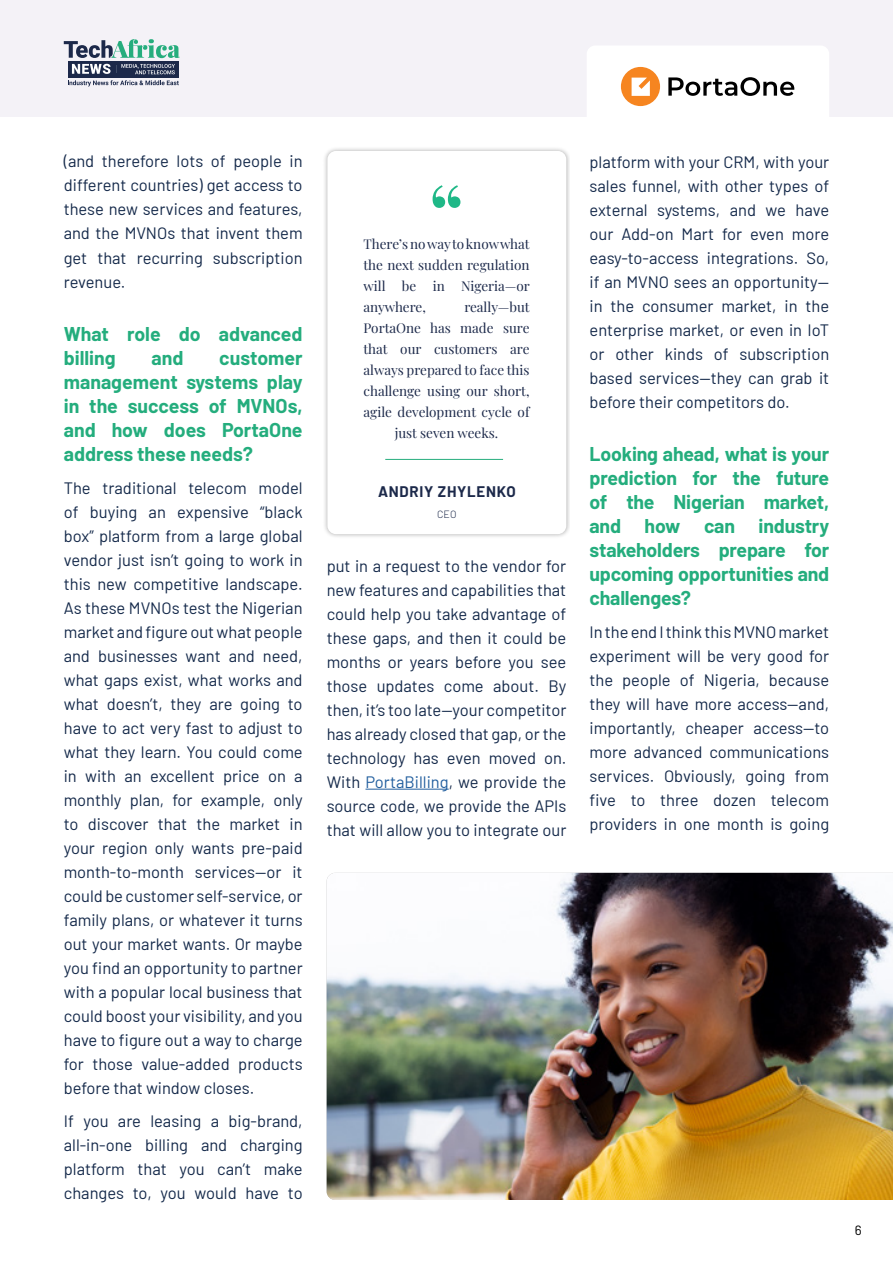
<style>
.page{position:relative;width:893px;height:1263px;background:#fff}
.page>*{position:absolute;margin:0;border:0;box-sizing:border-box;transform-origin:0 0}
.t1{font:700 19.5px/24px "Barlow";letter-spacing:-.005em;color:#24ad7d;text-align:justify}
.t2{font:16.5px/24px "Barlow";color:#14294a;text-align:justify}
.t3{font:700 15px "Barlow";letter-spacing:.05em;color:#1c294a}
.t4{font:13.5px/21px "Playfair Display";color:#1c294a;text-align:justify}
.t5{font:13.5px "Barlow";color:#000}
.t6{font:300 10.5px "Barlow";color:#1c294a}
.s1{color:#215e9e}
</style>
<div class="page">
<div style="left:0;top:0;width:893px;height:117px;background:#f4f2f7"></div>
<div style="left:587px;top:45px;width:242px;height:101px;background:#fff;border-radius:9px"></div>
<div style="left:68px;top:61px;width:111px;height:16px;background:#1c294a"></div>
<svg style="left:64px;top:39px;width:116px;height:19px"></svg>
<svg style="left:68px;top:80px;width:111px;height:6px"></svg>
<svg style="left:72px;top:64px;width:103px;height:10px"></svg>
<div style="left:621px;top:67px;width:39px;height:39px;background:#f68520;border-radius:50%"></div>
<svg style="left:632px;top:78px;width:18px;height:18px"></svg>
<svg style="left:668px;top:77px;width:126px;height:19px"></svg>
<hr style="left:365px;top:789px;width:84px;height:1px;background:#215e9e">
<img style="left:327px;top:873px;width:566px;height:327px">
<div style="left:323px;top:147px;width:247px;height:392px;background:#000;opacity:.3"></div>
<div style="left:327px;top:151px;width:239px;height:383px;background:#fff;border-radius:9px"></div>
<svg style="left:433px;top:185px;width:27px;height:23px"></svg>
<hr style="left:385px;top:459px;width:118px;height:1px;background:#26ad7d">
<p class="t2" style="left:64px;top:148px;width:240px">(and therefore lots of people in different countries) get access to these new services and features, and the MVNOs that invent them get that recurring subscription revenue.</p>
<p class="t1" style="left:64px;top:321px;width:240px">What role do advanced billing</p>
<p class="t1" style="left:152px;top:345px;width:33px">and</p>
<p class="t1" style="left:64px;top:345px;width:240px;text-indent:156px">customer management systems play in the success of MVNOs, and how does PortaOne address these needs?</p>
<p class="t2" style="left:64px;top:474px;width:240px">The traditional telecom model of buying an expensive “black box” platform from a large global vendor just isn’t going to work in this new competitive landscape.<br>As these MVNOs test the Nigerian market and figure out what people and businesses want and need, what gaps exist, what works and what doesn’t, they are going to have to act very fast to adjust to what they learn. You could come in with an excellent price on a monthly plan, for example, only to discover that the market in your region only wants pre-paid month-to-month services—or it could be customer self-service, or family plans, or whatever it turns out your market wants. Or maybe you find an opportunity to partner with a popular local business that could boost your visibility, and you have to figure out a way to charge for those value-added products before that window closes.</p>
<p class="t2" style="left:64px;top:1107px;width:240px">If you are leasing a big-brand, all-in-one billing and charging platform that you can’t make changes to, you would have to</p>
<p class="t4" style="left:363px;top:232px;width:168px">There’s no way to know what the next sudden regulation will be in Nigeria—or anywhere,</p>
<p class="t4" style="left:464px;top:295px;width:67px">really—but</p>
<p class="t4" style="left:363px;top:316px;width:167px">PortaOne has made sure</p>
<p class="t4" style="left:363px;top:337px;width:167px">that our customers are</p>
<p class="t4" style="left:363px;top:358px;width:167px">always prepared to face this</p>
<p class="t4" style="left:363px;top:379px;width:167px">challenge using our short,</p>
<p class="t4" style="left:363px;top:400px;width:167px">agile development cycle of</p>
<p class="t4" style="left:395px;top:421px;width:105px">just seven weeks.</p>
<p class="t3" style="left:378px;top:480px;width:139px">ANDRIY ZHYLENKO</p>
<p class="t6" style="left:437px;top:506px;width:21px">CEO</p>
<p class="t2" style="left:327px;top:553px;width:241px">put in a request to the vendor for new features and capabilities that could help you take advantage of these gaps, and then it could be months or years before you see those updates come about. By then, it’s too late—your competitor has already closed that gap, or the technology has even moved on.<br>With <span class="s1">PortaBilling</span>, we provide the source code, we provide the APIs that will allow you to integrate our</p>
<p class="t2" style="left:589px;top:148px;width:241px">platform with your CRM, with your sales funnel, with other types of external systems, and we have our Add-on Mart for even more easy-to-access integrations. So, if an MVNO sees an opportunity— in the consumer market, in the enterprise market, or even in IoT or other kinds of subscription based services—they can grab it before their competitors do.</p>
<p class="t1" style="left:589px;top:441px;width:241px">Looking ahead, what is your prediction for the future of the Nigerian market, and how can industry stakeholders prepare for upcoming opportunities and challenges?</p>
<p class="t2" style="left:589px;top:618px;width:241px">In the end I think this MVNO market experiment will be very good for the people of Nigeria, because they will have more access—and, importantly, cheaper access—to more advanced communications services. Obviously, going from five to three dozen telecom providers in one month is going</p>
<p class="t5" style="left:855px;top:1220px;width:8px">6</p>
</div>
